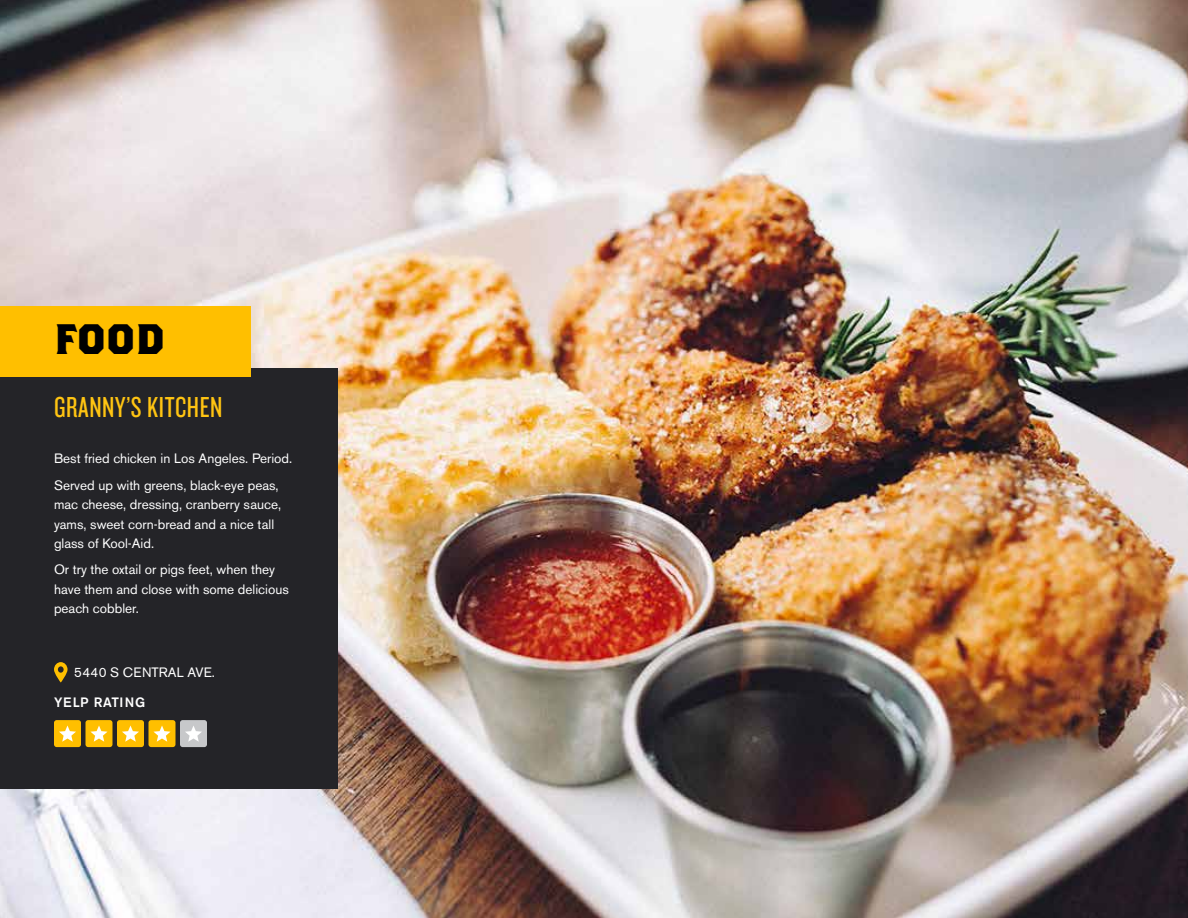
<style>
.page{position:relative;width:1188px;height:918px;background:#fff}
.page>*{position:absolute;margin:0;border:0;box-sizing:border-box;transform-origin:0 0}
.t1{font:42.45px "Brothers Bold Alternates";color:#000}
.t2{font:30px "Knockout HTF28 Junior Featherwt";letter-spacing:.02em;color:#ffc412}
.t3{font:13.5px/19.5px "Akzidenz Grotesk BE";color:#fff}
.t4{font:500 13.5px "Akzidenz Grotesk BE";letter-spacing:.05em;color:#fff}
</style>
<div class="page">
<img style="left:0;top:0;width:1188px;height:918px">
<div style="left:0;top:369px;width:338px;height:420px;background:#242428"></div>
<div style="left:149px;top:720px;width:27px;height:27px;background:#ffbf00;border-radius:3px"></div>
<svg style="left:153px;top:725px;width:18px;height:17px"></svg>
<div style="left:180px;top:720px;width:27px;height:27px;background:#c7c8ca;border-radius:3px"></div>
<svg style="left:185px;top:726px;width:17px;height:16px"></svg>
<div style="left:117px;top:720px;width:27px;height:27px;background:#ffbf00;border-radius:3px"></div>
<svg style="left:122px;top:725px;width:17px;height:17px"></svg>
<div style="left:85px;top:720px;width:27px;height:27px;background:#ffbf00;border-radius:3px"></div>
<svg style="left:90px;top:725px;width:18px;height:17px"></svg>
<div style="left:54px;top:720px;width:27px;height:27px;background:#ffbf00;border-radius:3px"></div>
<svg style="left:59px;top:725px;width:17px;height:17px"></svg>
<svg style="left:54px;top:662px;width:14px;height:20px"></svg>
<div style="left:0;top:306px;width:250px;height:70px;background:#ffbf00"></div>
<h1 class="t1" style="left:54px;top:313px;width:113px">FOOD</h1>
<h2 class="t2" style="left:54px;top:392px;width:170px">GRANNY’S KITCHEN</h2>
<p class="t3" style="left:54px;top:445px;width:240px;line-height:26.2px">Best fried chicken in Los Angeles. Period.<br>Served up with greens, black-eye peas,</p>
<p class="t3" style="left:54px;top:495px;width:229px">mac cheese, dressing, cranberry sauce, yams, sweet corn-bread and a nice tall glass of Kool-Aid.</p>
<p class="t3" style="left:54px;top:560px;width:236px">Or try the oxtail or pigs feet, when they have them and close with some delicious peach cobbler.</p>
<p class="t3" style="left:74px;top:663px;width:142px">5440 S CENTRAL AVE.</p>
<p class="t4" style="left:54px;top:694px;width:93px">YELP RATING</p>
</div>
